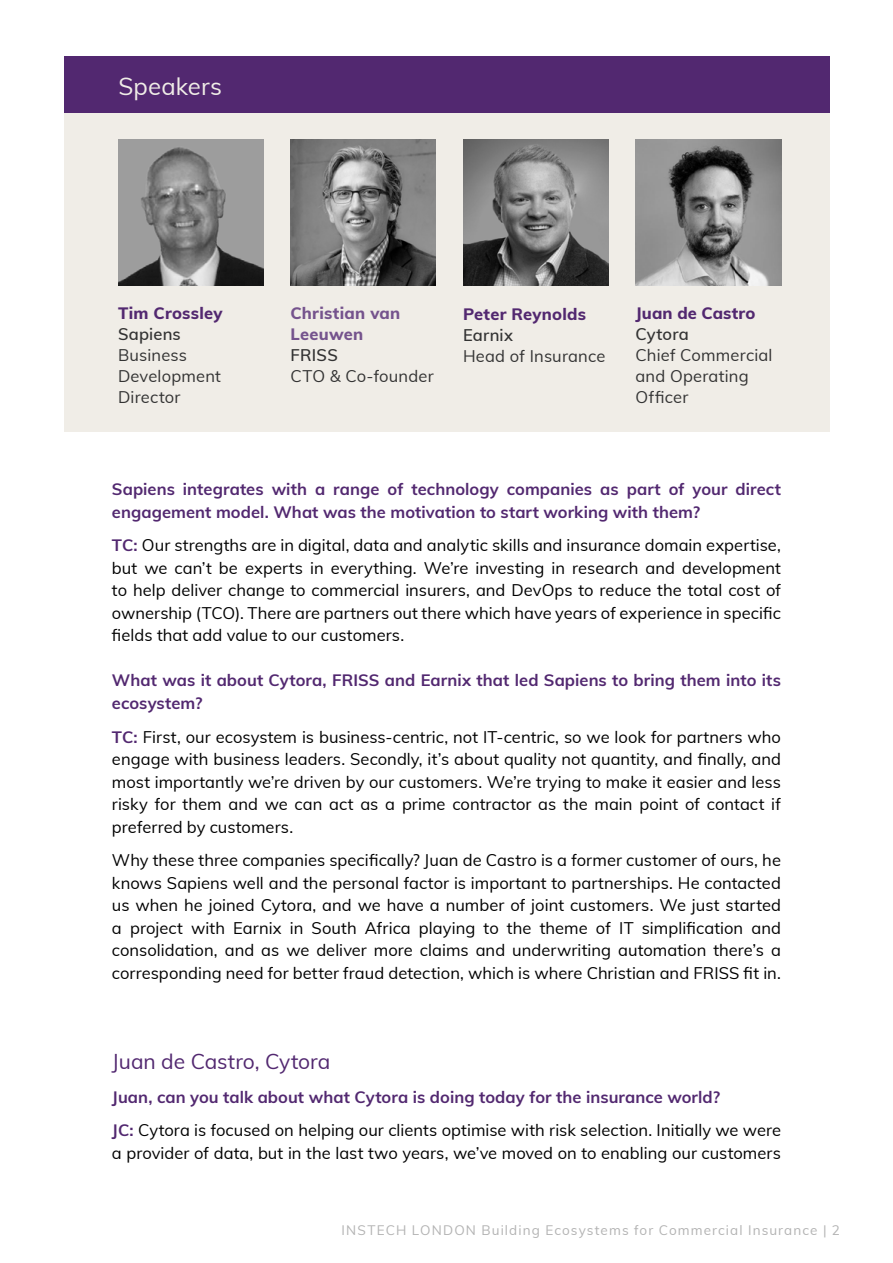
<style>
.page{position:relative;width:893px;height:1263px;background:#fff}
.page>*{position:absolute;margin:0;border:0;box-sizing:border-box;transform-origin:0 0}
.t1{font:24px "Muli";letter-spacing:.01em;color:#f0ede7}
.t2{font:21px "Muli";letter-spacing:-.005em;color:#522870}
.t3{font:16.5px/22.5px "Muli";color:#000;text-align:justify}
.t4{font:700 16.5px/22.5px "Muli";letter-spacing:.005em;color:#522870}
.t5{font:16.5px/21px "Muli";letter-spacing:.01em;color:#333}
.t6{font:800 16.5px "Muli";letter-spacing:.015em;color:#522870}
.t7{font:600 16.5px "Muli";letter-spacing:.01em;color:#333}
.t8{font:800 16.5px/21px "Muli";letter-spacing:.015em;color:#75538d}
.t9{font:13.5px "Muli";letter-spacing:.08em;color:#b3b3b3}
.s1{font-weight:700;color:#522870}
</style>
<div class="page">
<div style="left:64px;top:113px;width:765px;height:319px;background:#f0ede7"></div>
<div style="left:64px;top:56px;width:765px;height:57px;background:#522870"></div>
<img style="left:463px;top:139px;width:145px;height:146px">
<img style="left:118px;top:139px;width:145px;height:146px">
<img style="left:636px;top:139px;width:145px;height:146px">
<img style="left:290px;top:139px;width:146px;height:146px">
<h1 class="t1" style="left:118px;top:69px;width:105px">Speakers</h1>
<p class="t6" style="left:118px;top:301px;width:106px">Tim Crossley</p>
<p class="t7" style="left:118px;top:322px;width:64px">Sapiens</p>
<p class="t5" style="left:118px;top:344px;width:105px">Business<br>Development<br>Director</p>
<p class="t8" style="left:290px;top:302px;width:111px">Christian van<br>Leeuwen</p>
<p class="t7" style="left:290px;top:343px;width:49px">FRISS</p>
<p class="t5" style="left:290px;top:365px;width:145px">CTO &amp; Co-founder</p>
<p class="t6" style="left:463px;top:302px;width:125px">Peter Reynolds</p>
<p class="t7" style="left:463px;top:323px;width:51px">Earnix</p>
<p class="t5" style="left:463px;top:344px;width:144px">Head of Insurance</p>
<p class="t6" style="left:635px;top:301px;width:122px">Juan de Castro</p>
<p class="t7" style="left:635px;top:322px;width:55px">Cytora</p>
<p class="t5" style="left:635px;top:344px;width:139px">Chief Commercial and Operating<br>Officer</p>
<p class="t4" style="left:112px;top:477px;width:671px">Sapiens integrates with a range of technology companies as part of your direct engagement model. What was the motivation to start working with them?</p>
<p class="t3" style="left:112px;top:533px;width:671px"><span class="s1">TC:</span> Our strengths are in digital, data and analytic skills and insurance domain expertise, but we can’t be experts in everything. We’re investing in research and development to help deliver change to commercial insurers, and DevOps to reduce the total cost of ownership (TCO). There are partners out there which have years of experience in specific fields that add value to our customers.</p>
<p class="t4" style="left:112px;top:668px;width:671px">What was it about Cytora, FRISS and Earnix that led Sapiens to bring them into its ecosystem?</p>
<p class="t3" style="left:112px;top:725px;width:671px"><span class="s1">TC:</span> First, our ecosystem is business-centric, not IT-centric, so we look for partners who engage with business leaders. Secondly, it’s about quality not quantity, and finally, and most importantly we’re driven by our customers. We’re trying to make it easier and less risky for them and we can act as a prime contractor as the main point of contact if preferred by customers.</p>
<p class="t3" style="left:112px;top:848px;width:671px">Why these three companies specifically? Juan de Castro is a former customer of ours, he knows Sapiens well and the personal factor is important to partnerships. He contacted us when he joined Cytora, and we have a number of joint customers. We just started a project with Earnix in South Africa playing to the theme of IT simplification and consolidation, and as we deliver more claims and underwriting automation there’s a corresponding need for better fraud detection, which is where Christian and FRISS fit in.</p>
<p class="t2" style="left:112px;top:1046px;width:220px">Juan de Castro, Cytora</p>
<p class="t3" style="left:112px;top:1079px;width:671px;line-height:33.8px"><span class="s1">Juan, can you talk about what Cytora is doing today for the insurance world?<br>JC:</span> Cytora is focused on helping our clients optimise with risk selection. Initially we were</p>
<p class="t3" style="left:112px;top:1141px;width:670px">a provider of data, but in the last two years, we’ve moved on to enabling our customers</p>
<p class="t9" style="left:341px;top:1220px;width:500px">INSTECH LONDON Building Ecosystems for Commercial Insurance | 2</p>
</div>
